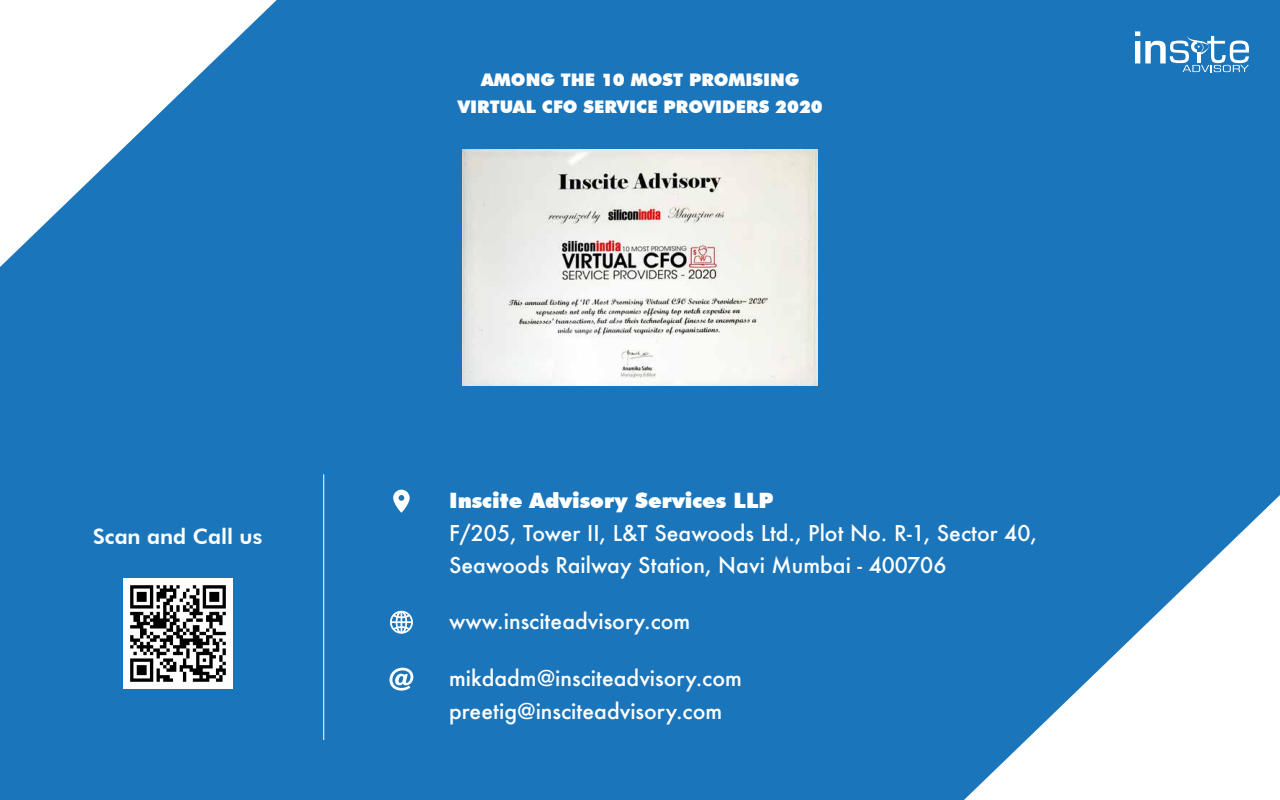
<style>
.page{position:relative;width:1280px;height:800px;background:#1b75bb}
.page>*{position:absolute;margin:0;border:0;box-sizing:border-box;transform-origin:0 0}
.t1{font:500 21.2px/32.2px "Futura";color:#fff}
.t2{font:900 21.2px "Futura BT";color:#fff}
.t3{font:800 21.2px "Futura BT";color:#fff}
.t4{font:900 17.4px/26.4px "Futura BT";color:#fff;text-align:center}
</style>
<div class="page">
<img style="left:123px;top:579px;width:109px;height:109px">
<svg style="left:390px;top:611px;width:23px;height:23px"></svg>
<svg style="left:390px;top:668px;width:23px;height:23px"></svg>
<svg style="left:393px;top:489px;width:17px;height:24px"></svg>
<hr style="left:323px;top:474px;width:1px;height:266px;background:#fff">
<svg style="left:964px;top:495px;width:316px;height:305px"></svg>
<svg style="left:0;top:0;width:277px;height:267px"></svg>
<img style="left:462px;top:149px;width:356px;height:237px">
<svg style="left:1135px;top:31px;width:114px;height:41px"></svg>
<p class="t3" style="left:93px;top:524px;width:171px">Scan and Call us</p>
<p class="t4" style="left:458px;top:67px;width:367px">AMONG THE 10 MOST PROMISING<br>VIRTUAL CFO SERVICE PROVIDERS 2020</p>
<p class="t2" style="left:449px;top:488px;width:326px">Inscite Advisory Services LLP</p>
<p class="t1" style="left:449px;top:516px;width:589px">F/205, Tower II, L&amp;T Seawoods Ltd., Plot No. R-1, Sector 40,<br>Seawoods Railway Station, Navi Mumbai - 400706</p>
<p class="t1" style="left:449px;top:605px;width:243px">www.insciteadvisory.com</p>
<p class="t1" style="left:449px;top:662px;width:294px">mikdadm@insciteadvisory.com preetig@insciteadvisory.com</p>
</div>
